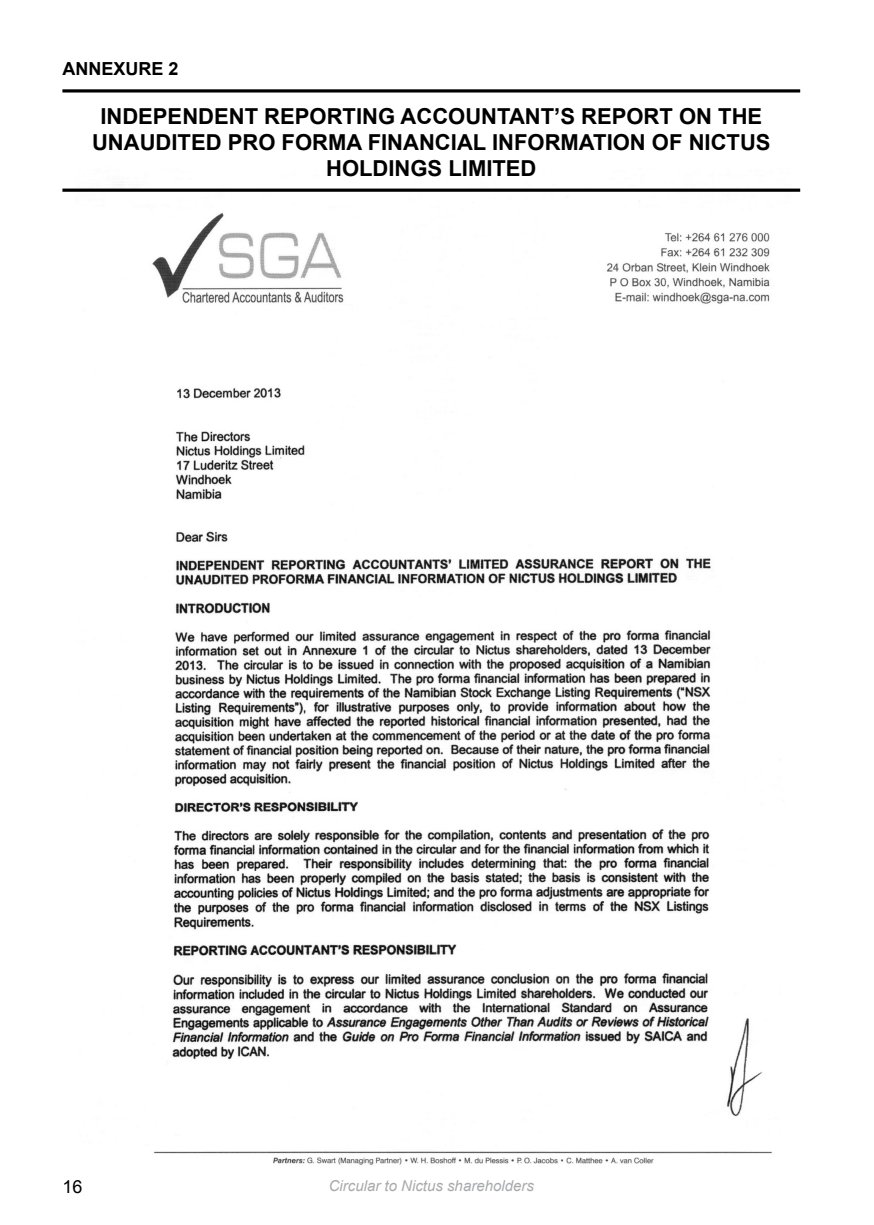
<style>
.page{position:relative;width:874px;height:1225px;background:#fff}
.page>*{position:absolute;margin:0;border:0;box-sizing:border-box;transform-origin:0 0}
.t1{font:700 22px/26.4px "Arial";color:#000;text-align:center}
.t2{font:700 18px "Arial";color:#000}
.t3{font:18px "Arial";color:#000}
.t4{font:italic 15px "Arial";color:#a7a9ac}
</style>
<div class="page">
<img style="left:62px;top:182px;width:737px;height:983px">
<hr style="left:62px;top:89px;width:737px;height:3px;background:#000">
<hr style="left:62px;top:189px;width:737px;height:3px;background:#000">
<p class="t2" style="left:62px;top:57px;width:118px">ANNEXURE 2</p>
<p class="t1" style="left:92px;top:103px;width:679px">INDEPENDENT REPORTING ACCOUNTANT’S REPORT ON THE<br>UNAUDITED PRO FORMA FINANCIAL INFORMATION OF NICTUS<br>HOLDINGS LIMITED</p>
<p class="t3" style="left:62px;top:1174px;width:22px">16</p>
<p class="t4" style="left:328px;top:1175px;width:207px">Circular to Nictus shareholders</p>
</div>
